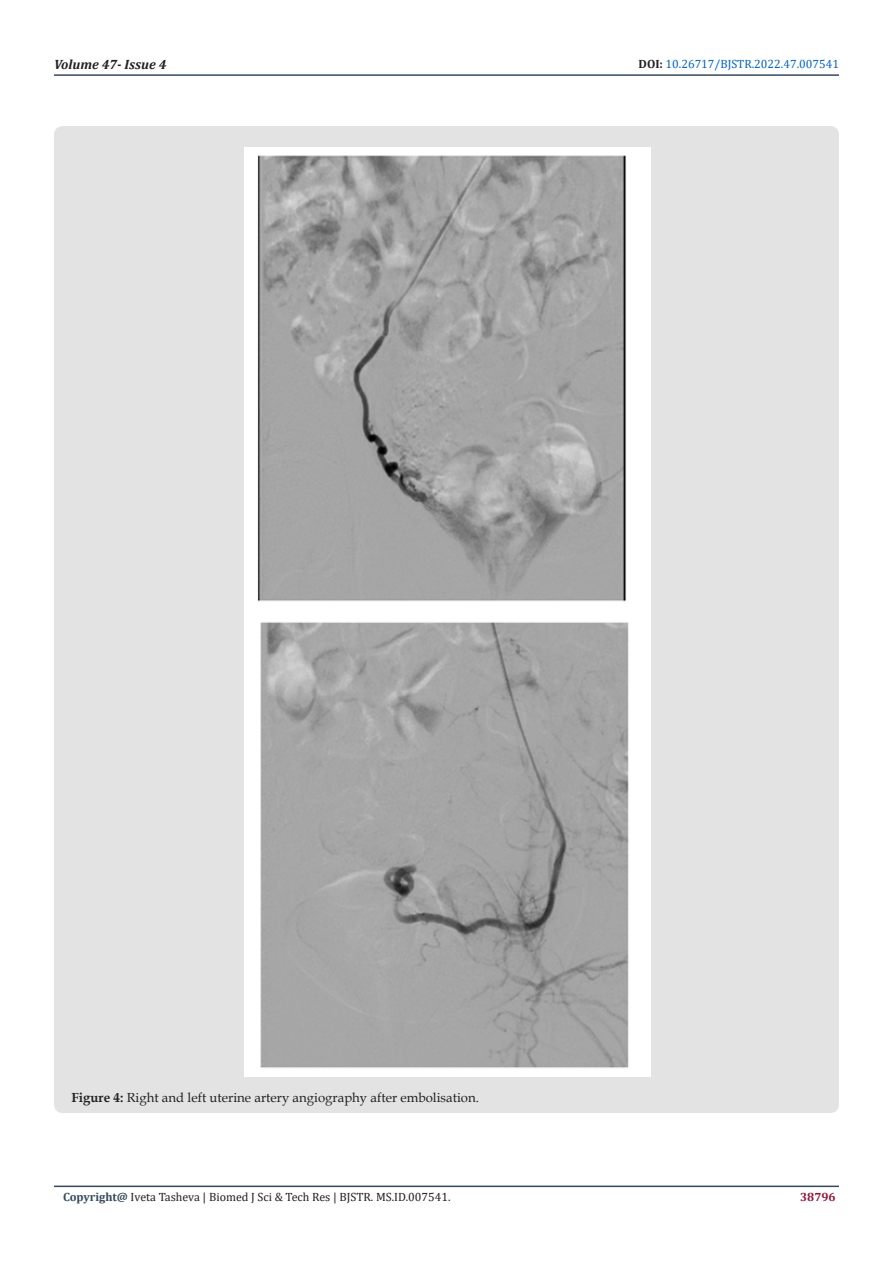
<style>
.page{position:relative;width:893px;height:1263px;background:#fff}
.page>*{position:absolute;margin:0;border:0;box-sizing:border-box;transform-origin:0 0}
.t1{font:italic 700 13.5px "Cambria";color:#231f20}
.t2{font:13.2px "Book Antiqua";color:#231f20}
.t3{font:12px "Cambria";color:#231f20}
.t4{font:12px "Cambria";color:#0563c1}
.t5{font:700 12px "Cambria";color:#8f133a}
.s1{font-weight:700;color:#231f20}
.s2{font-weight:700}
.s3{font-weight:700;color:#34495e}
</style>
<div class="page">
<hr style="left:54px;top:1185px;width:785px;height:2px;background:#34495e">
<hr style="left:54px;top:74px;width:785px;height:2px;background:#34495e">
<div style="left:54px;top:126px;width:785px;height:987px;background:#e3e3e3;border-radius:9px"></div>
<img style="left:244px;top:148px;width:406px;height:929px">
<p class="t1" style="left:54px;top:55px;width:114px">Volume 47- Issue 4</p>
<p class="t4" style="left:639px;top:57px;width:202px"><span class="s1">DOI:</span> 10.26717/BJSTR.2022.47.007541</p>
<p class="t2" style="left:72px;top:1088px;width:409px"><span class="s2">Figure 4:</span> Right and left uterine artery angiography after embolisation.</p>
<p class="t3" style="left:63px;top:1190px;width:389px"><span class="s3">Copyright@</span> Iveta Tasheva | Biomed J Sci &amp; Tech Res | BJSTR. MS.ID.007541.</p>
<p class="t5" style="left:800px;top:1188px;width:37px">38796</p>
</div>
